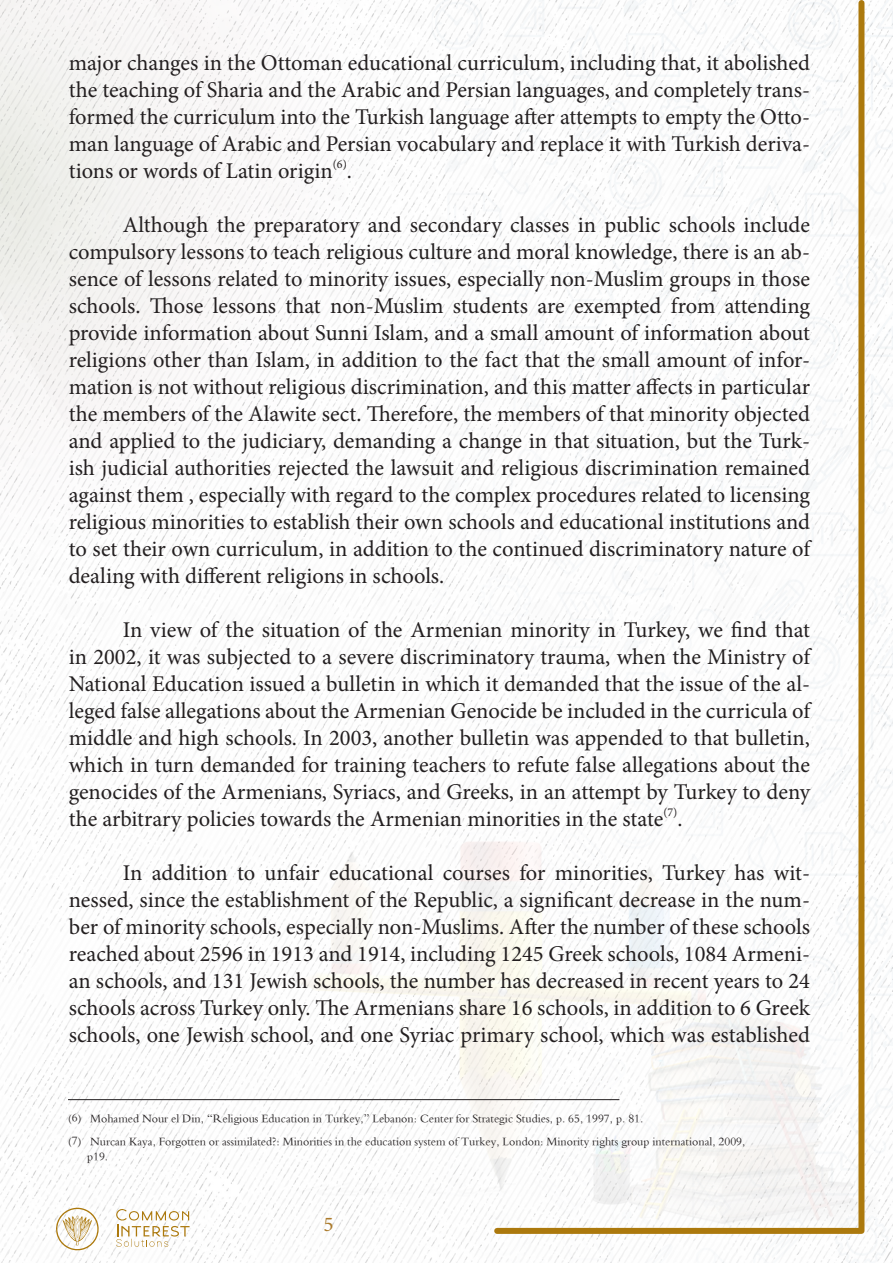
<style>
.page{position:relative;width:893px;height:1263px;background:#fff}
.page>*{position:absolute;margin:0;border:0;box-sizing:border-box;transform-origin:0 0}
.t1{font:22.5px/27px "Minion Pro";color:#231f20;text-align:justify}
.t2{font:21px "Minion Pro";color:#ac7b2b}
.t3{font:12px/14.4px "Traditional Arabic";color:#231f20}
.t4{font:12px "Minion Pro";color:#231f20}
</style>
<div class="page">
<img style="left:0;top:0;width:893px;height:1263px">
<svg style="left:116px;top:1209px;width:74px;height:38px"></svg>
<svg style="left:53px;top:1208px;width:47px;height:44px"></svg>
<svg style="left:491px;top:0;width:376px;height:1237px"></svg>
<hr style="left:68px;top:1099px;width:551px;height:1px;background:#231f20">
<p class="t1" style="left:69px;top:50px;width:743px">major changes in the Ottoman educational curriculum, including that, it abolished the teaching of Sharia and the Arabic and Persian languages, and completely trans&shy;formed the curriculum into the Turkish language after attempts to empty the Otto&shy;man language of Arabic and Persian vocabulary and replace it with Turkish deriva&shy;tions or words of Latin origin</p>
<p class="t4" style="left:333px;top:156px;width:16px">(6)</p>
<p class="t1" style="left:347px;top:158px;width:7px">.</p>
<p class="t1" style="left:69px;top:212px;width:743px;text-indent:54px">Although the preparatory and secondary classes in public schools include compulsory lessons to teach religious culture and moral knowledge, there is an ab&shy;sence of lessons related to minority issues, especially non-Muslim groups in those schools. Those lessons that non-Muslim students are exempted from attending provide information about Sunni Islam, and a small amount of information about religions other than Islam, in addition to the fact that the small amount of infor&shy;mation is not without religious discrimination, and this matter affects in particular the members of the Alawite sect. Therefore, the members of that minority objected and applied to the judiciary, demanding a change in that situation, but the Turk&shy;ish judicial authorities rejected the lawsuit and religious discrimination remained against them , especially with regard to the complex procedures related to licensing religious minorities to establish their own schools and educational institutions and to set their own curriculum, in addition to the continued discriminatory nature of dealing with different religions in schools.</p>
<p class="t1" style="left:69px;top:617px;width:743px;text-indent:54px">In view of the situation of the Armenian minority in Turkey, we find that in 2002, it was subjected to a severe discriminatory trauma, when the Ministry of National Education issued a bulletin in which it demanded that the issue of the al&shy;leged false allegations about the Armenian Genocide be included in the curricula of middle and high schools. In 2003, another bulletin was appended to that bulletin, which in turn demanded for training teachers to refute false allegations about the genocides of the Armenians, Syriacs, and Greeks, in an attempt by Turkey to deny the arbitrary policies towards the Armenian minorities in the state</p>
<p class="t4" style="left:663px;top:804px;width:16px">(7)</p>
<p class="t1" style="left:677px;top:806px;width:7px">.</p>
<p class="t1" style="left:69px;top:860px;width:743px;text-indent:54px">In addition to unfair educational courses for minorities, Turkey has wit&shy;nessed, since the establishment of the Republic, a significant decrease in the num&shy;ber of minority schools, especially non-Muslims. After the number of these schools reached about 2596 in 1913 and 1914, including 1245 Greek schools, 1084 Armeni&shy;an schools, and 131 Jewish schools, the number has decreased in recent years to 24 schools across Turkey only. The Armenians share 16 schools, in addition to 6 Greek schools, one Jewish school, and one Syriac primary school, which was established</p>
<p class="t3" style="left:68px;top:1112px;width:14px">(6)</p>
<p class="t3" style="left:68px;top:1134px;width:14px">(7)</p>
<p class="t3" style="left:90px;top:1113px;width:555px">Mohamed Nour el Din, “Religious Education in Turkey,” Lebanon: Center for Strategic Studies, p. 65, 1997, p. 81.</p>
<p class="t3" style="left:87px;top:1136px;width:660px">Nurcan Kaya, Forgotten or assimilated?: Minorities in the education system of Turkey, London: Minority rights group international, 2009, p19.</p>
<p class="t2" style="left:324px;top:1211px;width:12px">5</p>
</div>
